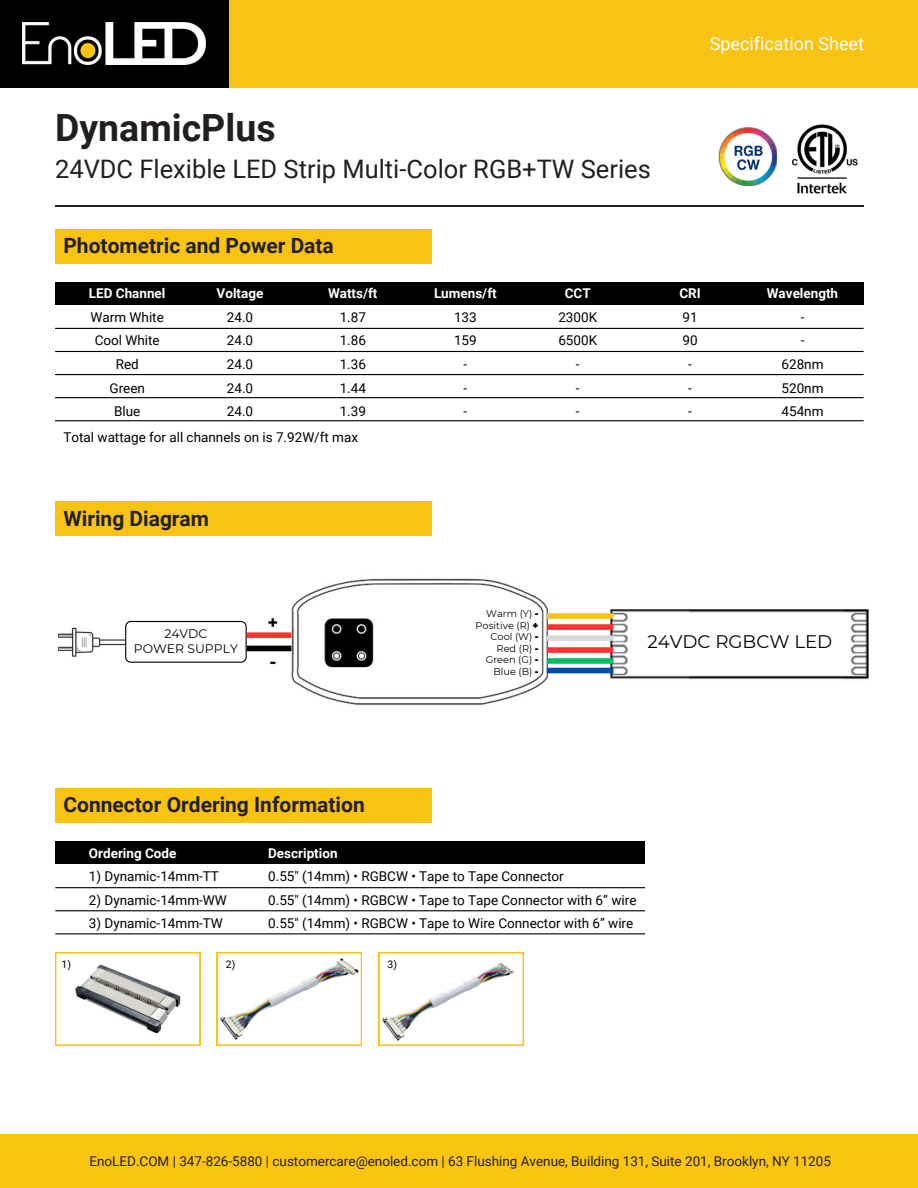
<style>
.page{position:relative;width:918px;height:1188px;background:#fff}
.page>*{position:absolute;margin:0;border:0;box-sizing:border-box;transform-origin:0 0}
.t1{font:700 37.5px "Roboto";color:#231f20}
.t2{font:25.5px "Roboto";color:#231f20}
.t3{font:700 21px "Roboto";color:#231f20}
.t4{font:18.15px "Montserrat";color:#000}
.t5{font:700 18.15px "Montserrat";color:#000}
.t6{font:18px "Roboto";color:#fff}
.t7{font:13.5px/23.7px "Roboto";color:#000;text-align:center}
.t8{font:13.5px "Roboto";color:#231f20}
.t9{font:700 13.5px "Roboto";color:#fff}
.t10{font:12.45px/14.7px "Montserrat";color:#000;text-align:center}
.t11{font:10.5px "Roboto";color:#000}
.t12{font:9.75px "Montserrat";color:#000305}
.s1{font-weight:700;color:#fff}
.s2{font-weight:900}
</style>
<div class="page">
<div style="left:229px;top:0;width:689px;height:87px;background:#f8c312"></div>
<div style="left:0;top:0;width:229px;height:87px;background:#000"></div>
<img style="left:23px;top:23px;width:182px;height:41px">
<div style="left:55px;top:501px;width:376px;height:35px;background:#f8c312"></div>
<div style="left:55px;top:788px;width:376px;height:35px;background:#f8c312"></div>
<img style="left:288px;top:578px;width:268px;height:127px">
<img style="left:610px;top:609px;width:259px;height:71px">
<div style="left:547px;top:668px;width:66px;height:5px;background:#004aad"></div>
<div style="left:547px;top:658px;width:66px;height:6px;background:#00bf63"></div>
<div style="left:547px;top:647px;width:66px;height:6px;background:#ff3131"></div>
<div style="left:547px;top:635px;width:66px;height:6px;background:#d9d9d9"></div>
<div style="left:547px;top:624px;width:66px;height:6px;background:#ff3131"></div>
<div style="left:547px;top:613px;width:66px;height:6px;background:#f8c312"></div>
<img style="left:58px;top:627px;width:67px;height:30px">
<svg style="left:125px;top:621px;width:122px;height:42px"></svg>
<div style="left:247px;top:632px;width:44px;height:6px;background:#ff3131"></div>
<div style="left:247px;top:646px;width:44px;height:5px;background:#000"></div>
<div style="left:55px;top:229px;width:376px;height:35px;background:#f8c312"></div>
<div style="left:55px;top:282px;width:809px;height:23px;background:#000"></div>
<hr style="left:55px;top:328px;width:809px;height:1px;background:#000">
<hr style="left:55px;top:351px;width:809px;height:1px;background:#000">
<hr style="left:55px;top:374px;width:809px;height:1px;background:#000">
<hr style="left:55px;top:397px;width:809px;height:1px;background:#000">
<hr style="left:55px;top:420px;width:809px;height:1px;background:#000">
<div style="left:55px;top:841px;width:590px;height:23px;background:#000"></div>
<hr style="left:55px;top:887px;width:590px;height:1px;background:#000">
<hr style="left:55px;top:910px;width:590px;height:1px;background:#000">
<hr style="left:55px;top:933px;width:590px;height:1px;background:#000">
<svg style="left:217px;top:952px;width:145px;height:94px"></svg>
<img style="left:220px;top:958px;width:139px;height:81px">
<svg style="left:379px;top:952px;width:145px;height:94px"></svg>
<img style="left:382px;top:958px;width:139px;height:82px">
<svg style="left:55px;top:952px;width:145px;height:94px"></svg>
<img style="left:75px;top:965px;width:106px;height:68px">
<img style="left:792px;top:124px;width:66px;height:70px">
<img style="left:718px;top:127px;width:59px;height:58px">
<hr style="left:55px;top:205px;width:809px;height:1px;background:#231f20">
<div style="left:0;top:1134px;width:918px;height:54px;background:#f9c511"></div>
<p class="t1" style="left:55px;top:106px;width:222px">DynamicPlus</p>
<p class="t2" style="left:55px;top:154px;width:597px">24VDC Flexible LED Strip Multi-Color RGB+TW Series</p>
<p class="t6" style="left:710px;top:33px;width:156px">Specification Sheet</p>
<p class="t3" style="left:63px;top:234px;width:272px">Photometric and Power Data</p>
<p class="t9" style="left:89px;top:286px;width:78px">LED Channel</p>
<p class="t7" style="left:91px;top:305px;width:75px">Warm White</p>
<p class="t7" style="left:95px;top:329px;width:66px">Cool White</p>
<p class="t7" style="left:116px;top:353px;width:25px">Red</p>
<p class="t7" style="left:109px;top:376px;width:37px">Green</p>
<p class="t7" style="left:114px;top:400px;width:28px">Blue</p>
<p class="t9" style="left:328px;top:286px;width:51px">Watts/ft</p>
<p class="t7" style="left:340px;top:305px;width:28px">1.87</p>
<p class="t7" style="left:340px;top:329px;width:28px">1.86</p>
<p class="t7" style="left:340px;top:353px;width:28px">1.36</p>
<p class="t7" style="left:340px;top:376px;width:28px">1.44</p>
<h6 class="t7" style="left:340px;top:400px;width:28px">1.39</h6>
<p class="t9" style="left:217px;top:286px;width:48px">Voltage</p>
<p class="t7" style="left:227px;top:305px;width:28px">24.0</p>
<p class="t7" style="left:227px;top:329px;width:28px">24.0</p>
<p class="t7" style="left:227px;top:353px;width:28px">24.0</p>
<p class="t7" style="left:227px;top:376px;width:28px">24.0</p>
<p class="t7" style="left:227px;top:400px;width:28px">24.0</p>
<p class="t7" style="left:63px;top:426px;width:296px">Total wattage for all channels on is 7.92W/ft max</p>
<h5 class="t3" style="left:63px;top:506px;width:147px">Wiring Diagram</h5>
<p class="t10" style="left:134px;top:626px;width:106px">24VDC<br>POWER SUPPLY</p>
<p class="t5" style="left:268px;top:611px;width:12px">+</p>
<p class="t5" style="left:270px;top:651px;width:8px">-</p>
<h1 class="t3" style="left:63px;top:793px;width:303px">Connector Ordering Information</h1>
<h6 class="t9" style="left:434px;top:286px;width:64px">Lumens/ft</h6>
<p class="t7" style="left:454px;top:305px;width:24px">133</p>
<p class="t7" style="left:454px;top:329px;width:24px">159</p>
<p class="t7" style="left:464px;top:353px;width:5px">-</p>
<p class="t7" style="left:464px;top:376px;width:5px">-</p>
<p class="t7" style="left:464px;top:400px;width:5px">-</p>
<p class="t7" style="left:558px;top:282px;width:40px"><span class="s1">CCT<br></span>2300K<br>6500K -<br>-<br>-</p>
<p class="t7" style="left:679px;top:282px;width:23px"><span class="s1">CRI<br></span>91<br>90 -<br>-<br>-</p>
<p class="t9" style="left:767px;top:286px;width:73px">Wavelength</p>
<p class="t7" style="left:801px;top:305px;width:5px">-</p>
<p class="t7" style="left:801px;top:329px;width:5px">-</p>
<p class="t7" style="left:782px;top:353px;width:43px">628nm</p>
<p class="t7" style="left:782px;top:376px;width:43px">520nm</p>
<h3 class="t7" style="left:782px;top:400px;width:43px">454nm</h3>
<h2 class="t12" style="left:486px;top:608px;width:54px">Warm (Y) <span class="s2">-</span></h2>
<p class="t12" style="left:476px;top:619px;width:65px">Positive (R) <span class="s2">+</span></p>
<p class="t12" style="left:491px;top:631px;width:50px">Cool (W) <span class="s2">-</span></p>
<h3 class="t12" style="left:497px;top:642px;width:44px">Red (R) <span class="s2">-</span></h3>
<p class="t12" style="left:486px;top:654px;width:54px">Green (G) <span class="s2">-</span></p>
<p class="t12" style="left:493px;top:665px;width:47px">Blue (B) <span class="s2">-</span></p>
<p class="t4" style="left:647px;top:631px;width:186px">24VDC RGBCW LED</p>
<h6 class="t9" style="left:89px;top:845px;width:89px">Ordering Code</h6>
<p class="t7" style="left:89px;top:865px;width:132px">1) Dynamic-14mm-TT</p>
<p class="t7" style="left:89px;top:888px;width:139px">2) Dynamic-14mm-WW</p>
<p class="t7" style="left:89px;top:912px;width:135px">3) Dynamic-14mm-TW</p>
<p class="t9" style="left:268px;top:845px;width:71px">Description</p>
<p class="t7" style="left:268px;top:865px;width:297px">0.55″ (14mm) • RGBCW • Tape to Tape Connector</p>
<p class="t7" style="left:268px;top:888px;width:370px">0.55″ (14mm) • RGBCW • Tape to Tape Connector with 6” wire</p>
<p class="t7" style="left:268px;top:912px;width:367px">0.55″ (14mm) • RGBCW • Tape to Wire Connector with 6” wire</p>
<h4 class="t11" style="left:62px;top:959px;width:11px">1)</h4>
<p class="t11" style="left:226px;top:959px;width:11px">2)</p>
<p class="t11" style="left:388px;top:959px;width:11px">3)</p>
<p class="t8" style="left:89px;top:1153px;width:743px">EnoLED.COM | 347-826-5880 | customercare@enoled.com | 63 Flushing Avenue, Building 131, Suite 201, Brooklyn, NY 11205</p>
</div>
